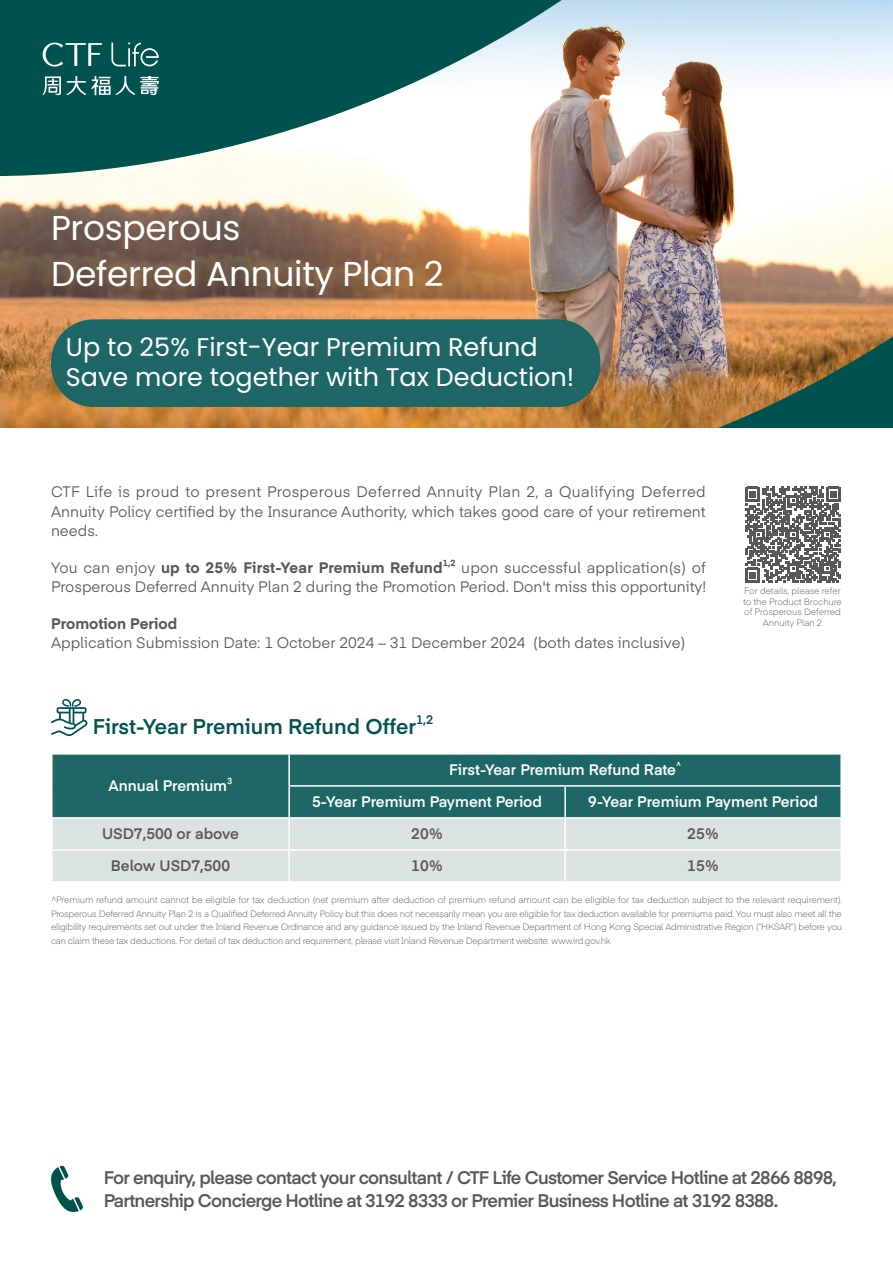
<style>
.page{position:relative;width:893px;height:1263px;background:#fff}
.page>*{position:absolute;margin:0;border:0;box-sizing:border-box;transform-origin:0 0}
.t1{font:34.5px/46px "Poppins";letter-spacing:-.01em;color:#fff}
.t2{font:25.5px/30px "Poppins";color:#fff}
.t3{font:600 21px "Eina 04";color:#00524f}
.t4{font:600 18px/22.5px "Eina 04";letter-spacing:-.04em;color:#57585a}
.t5{font:15px/19.5px "Eina 04";color:#57585a;text-align:justify}
.t6{font:600 15px "Eina 04";color:#fff}
.t7{font:700 15px "Eina 04";letter-spacing:.005em;color:#57585a}
.t8{font:600 15px "Eina 04";color:#57585a}
.t9{font:600 12.3px "Eina 04";color:#00524f}
.t10{font:300 9px/13.5px "Eina 04";letter-spacing:-.03em;color:#57585a;text-align:justify}
.t11{font:300 9px/10.5px "Eina 04";letter-spacing:-.01em;color:#57585a;text-align:center}
.t12{font:700 8.7px "Eina 04";color:#57585a}
.t13{font:600 8.7px "Eina 04";color:#fff}
.s1{font-weight:400}
</style>
<div class="page">
<svg style="left:51px;top:699px;width:37px;height:37px"></svg>
<div style="left:53px;top:755px;width:787px;height:62px;background:#1e6766"></div>
<div style="left:53px;top:819px;width:787px;height:62px;background:#dbe2e2"></div>
<hr style="left:288px;top:755px;width:2px;height:30px;background:#fff">
<hr style="left:288px;top:819px;width:2px;height:30px;background:#fff">
<hr style="left:564px;top:819px;width:2px;height:30px;background:#fff">
<hr style="left:51px;top:849px;width:238px;height:2px;background:#fff">
<hr style="left:289px;top:849px;width:276px;height:2px;background:#fff">
<hr style="left:288px;top:851px;width:2px;height:30px;background:#fff">
<hr style="left:565px;top:849px;width:277px;height:2px;background:#fff">
<hr style="left:564px;top:851px;width:2px;height:30px;background:#fff">
<hr style="left:288px;top:785px;width:277px;height:2px;background:#fff">
<hr style="left:288px;top:787px;width:2px;height:30px;background:#fff">
<hr style="left:565px;top:785px;width:277px;height:2px;background:#fff">
<hr style="left:564px;top:787px;width:2px;height:30px;background:#fff">
<svg style="left:51px;top:1165px;width:32px;height:47px"></svg>
<img style="left:0;top:0;width:893px;height:427px">
<img style="left:60px;top:313px;width:833px;height:114px">
<svg style="left:0;top:0;width:870px;height:176px"></svg>
<div style="left:51px;top:319px;width:549px;height:88px;background:#1e6766;border-radius:43px"></div>
<svg style="left:111px;top:43px;width:48px;height:23px"></svg>
<svg style="left:43px;top:43px;width:59px;height:24px"></svg>
<svg style="left:43px;top:76px;width:116px;height:19px"></svg>
<svg style="left:745px;top:487px;width:96px;height:95px"></svg>
<h1 class="t1" style="left:51px;top:205px;width:394px">Prosperous<br>Deferred Annuity Plan 2</h1>
<h2 class="t2" style="left:66px;top:332px;width:510px">Up to 25% First-Year Premium Refund<br>Save more together with Tax Deduction!</h2>
<h3 class="t5" style="left:51px;top:481px;width:656px">CTF Life is proud to present Prosperous Deferred Annuity Plan 2, a Qualifying Deferred Annuity Policy certified by the Insurance Authority, which takes good care of your retirement needs.</h3>
<h3 class="t7" style="left:51px;top:556px;width:393px"><span class="s1">You can enjoy</span> up to 25% First-Year Premium Refund</h3>
<p class="t12" style="left:443px;top:556px;width:14px">1,2</p>
<h3 class="t5" style="left:51px;top:557px;width:657px;text-align:right">upon successful application(s) of<br>Prosperous Deferred Annuity Plan 2 during the Promotion Period. Don't miss this opportunity!</h3>
<h3 class="t7" style="left:51px;top:612px;width:128px">Promotion Period</h3>
<h3 class="t5" style="left:51px;top:631px;width:636px">Application Submission Date: 1 October 2024 – 31 December 2024 (both dates inclusive)</h3>
<h3 class="t3" style="left:93px;top:711px;width:325px">First-Year Premium Refund Offer</h3>
<h3 class="t9" style="left:416px;top:711px;width:19px">1,2</h3>
<h3 class="t6" style="left:109px;top:775px;width:120px">Annual Premium</h3>
<p class="t13" style="left:227px;top:774px;width:7px">3</p>
<p class="t13" style="left:676px;top:758px;width:7px">^</p>
<h3 class="t6" style="left:449px;top:759px;width:228px">First-Year Premium Refund Rate</h3>
<p class="t11" style="left:743px;top:585px;width:100px">For details, please refer to the Product Brochure of Prosperous Deferred<br>Annuity Plan 2</p>
<h3 class="t6" style="left:312px;top:791px;width:231px">5-Year Premium Payment Period</h3>
<h3 class="t6" style="left:588px;top:791px;width:231px">9-Year Premium Payment Period</h3>
<h3 class="t8" style="left:102px;top:823px;width:138px">USD7,500 or above</h3>
<h3 class="t8" style="left:411px;top:823px;width:33px">20%</h3>
<h3 class="t8" style="left:687px;top:823px;width:33px">25%</h3>
<h3 class="t8" style="left:111px;top:855px;width:121px">Below USD7,500</h3>
<h3 class="t8" style="left:411px;top:855px;width:33px">10%</h3>
<h3 class="t8" style="left:687px;top:855px;width:33px">15%</h3>
<p class="t10" style="left:51px;top:892px;width:793px">^Premium refund amount cannot be eligible for tax deduction (net premium after deduction of premium refund amount can be eligible for tax deduction subject to the relevant requirement).<br>Prosperous Deferred Annuity Plan 2 is a Qualified Deferred Annuity Policy but this does not necessarily mean you are eligible for tax deduction available for premiums paid. You must also meet all the eligibility requirements set out under the Inland Revenue Ordinance and any guidance issued by the Inland Revenue Department of Hong Kong Special Administrative Region (“HKSAR”) before you can claim these tax deductions. For detail of tax deduction and requirement, please visit Inland Revenue Department website: www.ird.gov.hk</p>
<h3 class="t4" style="left:104px;top:1165px;width:735px">For enquiry, please contact your consultant / CTF Life Customer Service Hotline at 2866 8898,<br>Partnership Concierge Hotline at 3192 8333 or Premier Business Hotline at 3192 8388.</h3>
</div>
